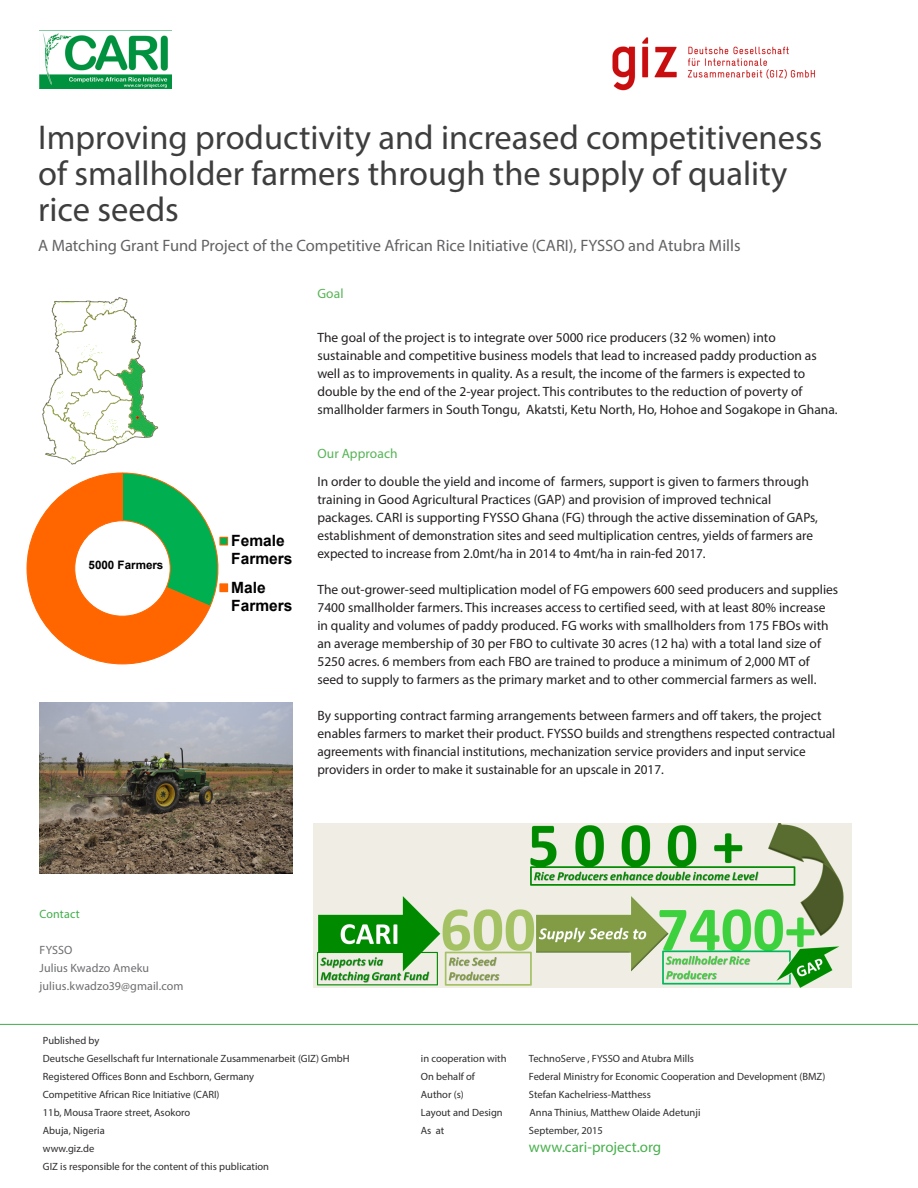
<style>
.page{position:relative;width:918px;height:1188px;background:#fff}
.page>*{position:absolute;margin:0;border:0;box-sizing:border-box;transform-origin:0 0}
.Headline{font:34.5px/36px "Myriad Pro";color:#3e3e3f}
.Headline-2{font:16.5px "Myriad Pro";color:#636366}
.t1{font:700 15.45px/17.9px "Arial";color:#000}
.Paragraph_ohne_Absta{font:15px "Myriad Pro";color:#48b04d}
.Paragraph_ohne_Absta-2{font:13.5px/18px "Myriad Pro";color:#231f20}
.Headline-3{font:13.5px "Myriad Pro";letter-spacing:.005em;color:#56b455}
.Contact_information{font:12px "Myriad Pro";letter-spacing:.005em;color:#6c6d70}
.Contact_information-2{font:12px "Myriad Pro";letter-spacing:.01em;color:#40ae49}
.t2{font:700 11.7px "Arial";letter-spacing:-.005em;color:#000}
.Paragraph_ohne_Absta-3{font:10.5px "Myriad Pro";color:#2e2b2c}
</style>
<div class="page">
<img style="left:40px;top:33px;width:132px;height:56px">
<img style="left:612px;top:37px;width:203px;height:54px">
<img style="left:40px;top:702px;width:253px;height:171px">
<img style="left:42px;top:297px;width:117px;height:168px">
<img style="left:314px;top:824px;width:537px;height:164px">
<svg style="left:0;top:1024px;width:918px;height:1px"></svg>
<svg style="left:26px;top:472px;width:203px;height:193px"></svg>
<p class="Headline" style="left:38px;top:119px;width:786px">Improving productivity and increased competitiveness of smallholder farmers through the supply of quality rice seeds</p>
<p class="Headline-2" style="left:38px;top:236px;width:704px">A Matching Grant Fund Project of the Competitive African Rice Initiative (CARI), FYSSO and Atubra Mills</p>
<p class="t2" style="left:89px;top:557px;width:76px">5000 Farmers</p>
<p class="t1" style="left:231px;top:532px;width:63px">Female<br>Farmers</p>
<p class="t1" style="left:231px;top:578px;width:63px">Male<br>Farmers</p>
<p class="Headline-3" style="left:317px;top:285px;width:28px">Goal</p>
<p class="Paragraph_ohne_Absta-2" style="left:317px;top:328px;width:522px">The goal of the project is to integrate over 5000 rice producers (32 % women) into sustainable and competitive business models that lead to increased paddy production as well as to improvements in quality. As a result, the income of the farmers is expected to double by the end of the 2-year project. This contributes to the reduction of poverty of smallholder farmers in South Tongu, Akatsti, Ketu North, Ho, Hohoe and Sogakope in Ghana.</p>
<p class="Headline-3" style="left:317px;top:445px;width:82px">Our Approach</p>
<p class="Paragraph_ohne_Absta-2" style="left:317px;top:472px;width:502px">In order to double the yield and income of farmers, support is given to farmers through training in Good Agricultural Practices (GAP) and provision of improved technical packages. CARI is supporting FYSSO Ghana (FG) through the active dissemination of GAPs, establishment of demonstration sites and seed multiplication centres, yields of farmers are expected to increase from 2.0mt/ha in 2014 to 4mt/ha in rain-fed 2017.</p>
<p class="Paragraph_ohne_Absta-2" style="left:317px;top:580px;width:522px">The out-grower-seed multiplication model of FG empowers 600 seed producers and supplies 7400 smallholder farmers. This increases access to certified seed, with at least 80% increase in quality and volumes of paddy produced. FG works with smallholders from 175 FBOs with an average membership of 30 per FBO to cultivate 30 acres (12 ha) with a total land size of 5250 acres. 6 members from each FBO are trained to produce a minimum of 2,000 MT of seed to supply to farmers as the primary market and to other commercial farmers as well.</p>
<p class="Paragraph_ohne_Absta-2" style="left:317px;top:706px;width:519px">By supporting contract farming arrangements between farmers and off takers, the project enables farmers to market their product. FYSSO builds and strengthens respected contractual agreements with financial institutions, mechanization service providers and input service providers in order to make it sustainable for an upscale in 2017.</p>
<p class="Contact_information-2" style="left:40px;top:907px;width:42px">Contact</p>
<p class="Contact_information" style="left:40px;top:943px;width:34px">FYSSO</p>
<p class="Contact_information" style="left:40px;top:961px;width:111px">Julius Kwadzo Ameku</p>
<p class="Contact_information" style="left:40px;top:979px;width:145px">julius.kwadzo39@gmail.com</p>
<p class="Paragraph_ohne_Absta-3" style="left:43px;top:1034px;width:58px">Published by</p>
<p class="Paragraph_ohne_Absta-3" style="left:43px;top:1052px;width:308px">Deutsche Gesellschaft fur Internationale Zusammenarbeit (GIZ) GmbH</p>
<p class="Paragraph_ohne_Absta-3" style="left:421px;top:1052px;width:87px">in cooperation with</p>
<p class="Paragraph_ohne_Absta-3" style="left:529px;top:1052px;width:167px">TechnoServe , FYSSO and Atubra Mills</p>
<p class="Paragraph_ohne_Absta-3" style="left:43px;top:1070px;width:213px">Registered Offices Bonn and Eschborn, Germany</p>
<p class="Paragraph_ohne_Absta-3" style="left:421px;top:1070px;width:56px">On behalf of</p>
<p class="Paragraph_ohne_Absta-3" style="left:529px;top:1070px;width:298px">Federal Ministry for Economic Cooperation and Development (BMZ)</p>
<p class="Paragraph_ohne_Absta-3" style="left:43px;top:1088px;width:178px">Competitive African Rice Initiative (CARI)</p>
<p class="Paragraph_ohne_Absta-3" style="left:421px;top:1088px;width:45px">Author (s)</p>
<p class="Paragraph_ohne_Absta-3" style="left:529px;top:1088px;width:124px">Stefan Kachelriess-Matthess</p>
<p class="Paragraph_ohne_Absta-3" style="left:43px;top:1106px;width:149px">11b, Mousa Traore street, Asokoro</p>
<p class="Paragraph_ohne_Absta-3" style="left:421px;top:1106px;width:83px">Layout and Design</p>
<p class="Paragraph_ohne_Absta-3" style="left:530px;top:1106px;width:172px">Anna Thinius, Matthew Olaide Adetunji</p>
<p class="Paragraph_ohne_Absta-3" style="left:43px;top:1124px;width:63px">Abuja, Nigeria</p>
<p class="Paragraph_ohne_Absta-3" style="left:421px;top:1124px;width:25px">As at</p>
<p class="Paragraph_ohne_Absta-3" style="left:529px;top:1124px;width:76px">September, 2015</p>
<p class="Paragraph_ohne_Absta-3" style="left:43px;top:1142px;width:53px">www.giz.de</p>
<p class="Paragraph_ohne_Absta" style="left:529px;top:1138px;width:134px">www.cari-project.org</p>
<p class="Paragraph_ohne_Absta-3" style="left:43px;top:1160px;width:228px">GIZ is responsible for the content of this publication</p>
</div>
